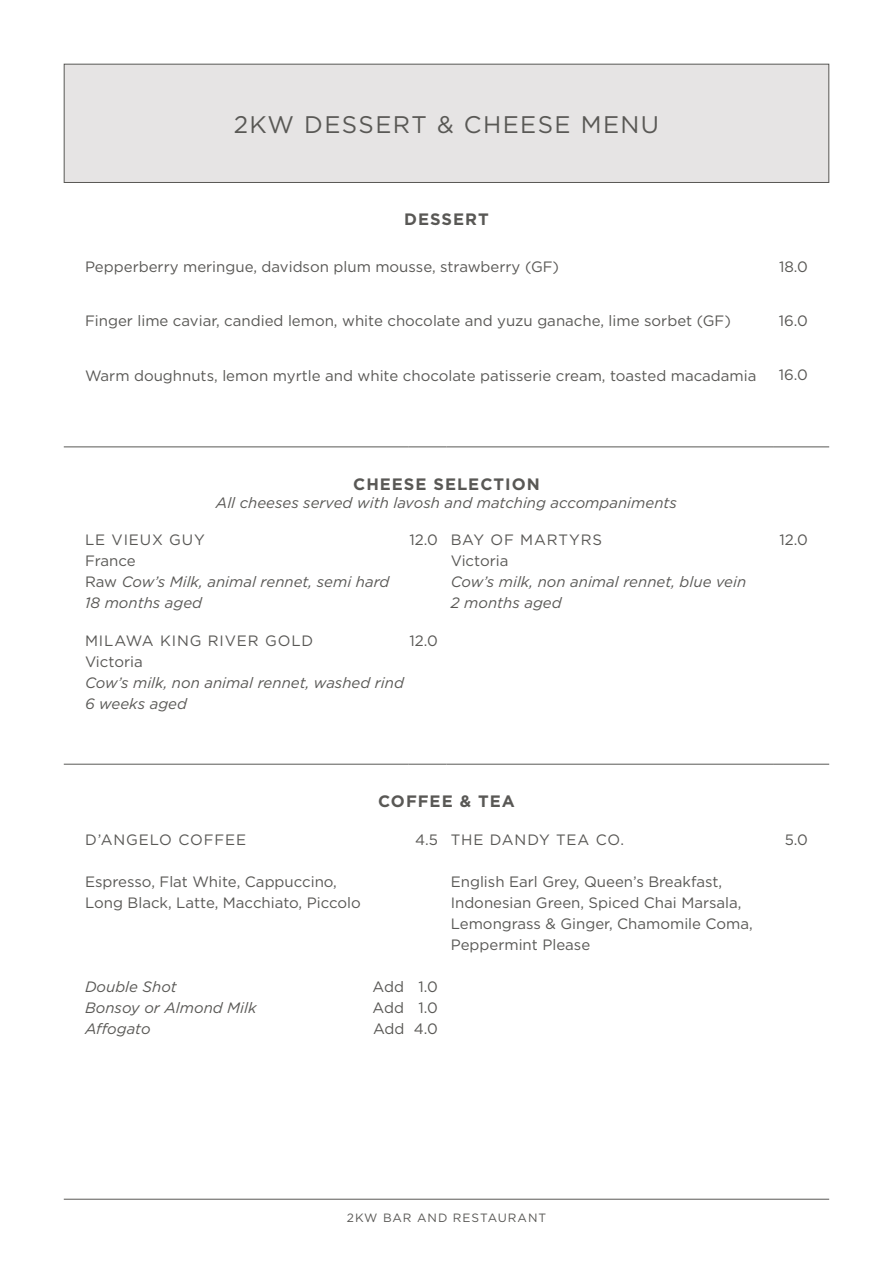
<style>
.page{position:relative;width:893px;height:1263px;background:#fff}
.page>*{position:absolute;margin:0;border:0;box-sizing:border-box;transform-origin:0 0}
.t1{font:24px "Gotham";letter-spacing:.06em;color:#595855}
.t2{font:700 16.5px "Gotham";letter-spacing:.06em;color:#595855}
.t3{font:15px/21px "Gotham";color:#595855}
.t4{font:italic 15px/21px "Gotham";color:#595855}
.t5{font:15px "Gotham";letter-spacing:.06em;color:#595855}
.t6{font:12px "Gotham";letter-spacing:.08em;color:#595855}
.s1{font-style:normal}
</style>
<div class="page">
<hr style="left:64px;top:1199px;width:765px;height:1px;background:#595855">
<div style="left:64px;top:64px;width:765px;height:118px;background:#e6e4e4"></div>
<div style="left:64px;top:64px;width:765px;height:119px;border:1px solid #595855"></div>
<hr style="left:64px;top:446px;width:344px;height:1px;background:#595855">
<hr style="left:408px;top:446px;width:38px;height:1px;background:#595855">
<hr style="left:446px;top:446px;width:328px;height:1px;background:#595855">
<hr style="left:774px;top:446px;width:55px;height:1px;background:#595855">
<hr style="left:64px;top:764px;width:344px;height:1px;background:#595855">
<hr style="left:408px;top:764px;width:38px;height:1px;background:#595855">
<hr style="left:446px;top:764px;width:328px;height:1px;background:#595855">
<hr style="left:774px;top:764px;width:55px;height:1px;background:#595855">
<p class="t1" style="left:234px;top:109px;width:427px">2KW DESSERT &amp; CHEESE MENU</p>
<p class="t2" style="left:404px;top:208px;width:86px">DESSERT</p>
<p class="t3" style="left:85px;top:256px;width:476px">Pepperberry meringue, davidson plum mousse, strawberry (GF)</p>
<p class="t3" style="left:779px;top:256px;width:30px">18.0</p>
<p class="t3" style="left:85px;top:310px;width:647px">Finger lime caviar, candied lemon, white chocolate and yuzu ganache, lime sorbet (GF)</p>
<p class="t3" style="left:779px;top:309px;width:31px">16.0</p>
<p class="t3" style="left:85px;top:365px;width:673px">Warm doughnuts, lemon myrtle and white chocolate patisserie cream, toasted macadamia</p>
<p class="t3" style="left:779px;top:364px;width:31px">16.0</p>
<p class="t2" style="left:353px;top:473px;width:188px">CHEESE SELECTION</p>
<p class="t4" style="left:216px;top:492px;width:463px">All cheeses served with lavosh and matching accompaniments</p>
<p class="t4" style="left:85px;top:529px;width:306px"><span class="s1">LE VIEUX GUY<br>France<br>Raw</span> Cow’s Milk, animal rennet, semi hard<br>18 months aged</p>
<p class="t3" style="left:410px;top:529px;width:30px">12.0</p>
<p class="t4" style="left:451px;top:529px;width:297px"><span class="s1">BAY OF MARTYRS<br>Victoria<br></span>Cow’s milk, non animal rennet, blue vein<br>2 months aged</p>
<p class="t3" style="left:779px;top:529px;width:30px">12.0</p>
<p class="t4" style="left:85px;top:630px;width:320px"><span class="s1">MILAWA KING RIVER GOLD<br>Victoria<br></span>Cow’s milk, non animal rennet, washed rind<br>6 weeks aged</p>
<p class="t3" style="left:410px;top:630px;width:30px">12.0</p>
<p class="t5" style="left:85px;top:830px;width:163px">D’ANGELO COFFEE</p>
<p class="t3" style="left:85px;top:870px;width:277px">Espresso, Flat White, Cappuccino,<br>Long Black, Latte, Macchiato, Piccolo</p>
<p class="t2" style="left:378px;top:790px;width:138px">COFFEE &amp; TEA</p>
<p class="t3" style="left:415px;top:828px;width:24px">4.5</p>
<p class="t5" style="left:451px;top:830px;width:175px">THE DANDY TEA CO.</p>
<p class="t3" style="left:451px;top:870px;width:304px">English Earl Grey, Queen’s Breakfast,<br>Indonesian Green, Spiced Chai Marsala,<br>Lemongrass &amp; Ginger, Chamomile Coma,</p>
<p class="t3" style="left:451px;top:933px;width:141px">Peppermint Please</p>
<p class="t4" style="left:85px;top:975px;width:93px">Double Shot</p>
<p class="t3" style="left:373px;top:975px;width:33px">Add</p>
<p class="t4" style="left:85px;top:996px;width:173px">Bonsoy or Almond Milk</p>
<p class="t3" style="left:373px;top:996px;width:33px">Add</p>
<p class="t4" style="left:85px;top:1017px;width:67px">Affogato</p>
<p class="t3" style="left:373px;top:1017px;width:33px">Add</p>
<p class="t3" style="left:414px;top:975px;width:26px;text-align:center">1.0<br>1.0<br>4.0</p>
<p class="t3" style="left:785px;top:828px;width:25px">5.0</p>
<p class="t6" style="left:347px;top:1209px;width:201px">2KW BAR AND RESTAURANT</p>
</div>
